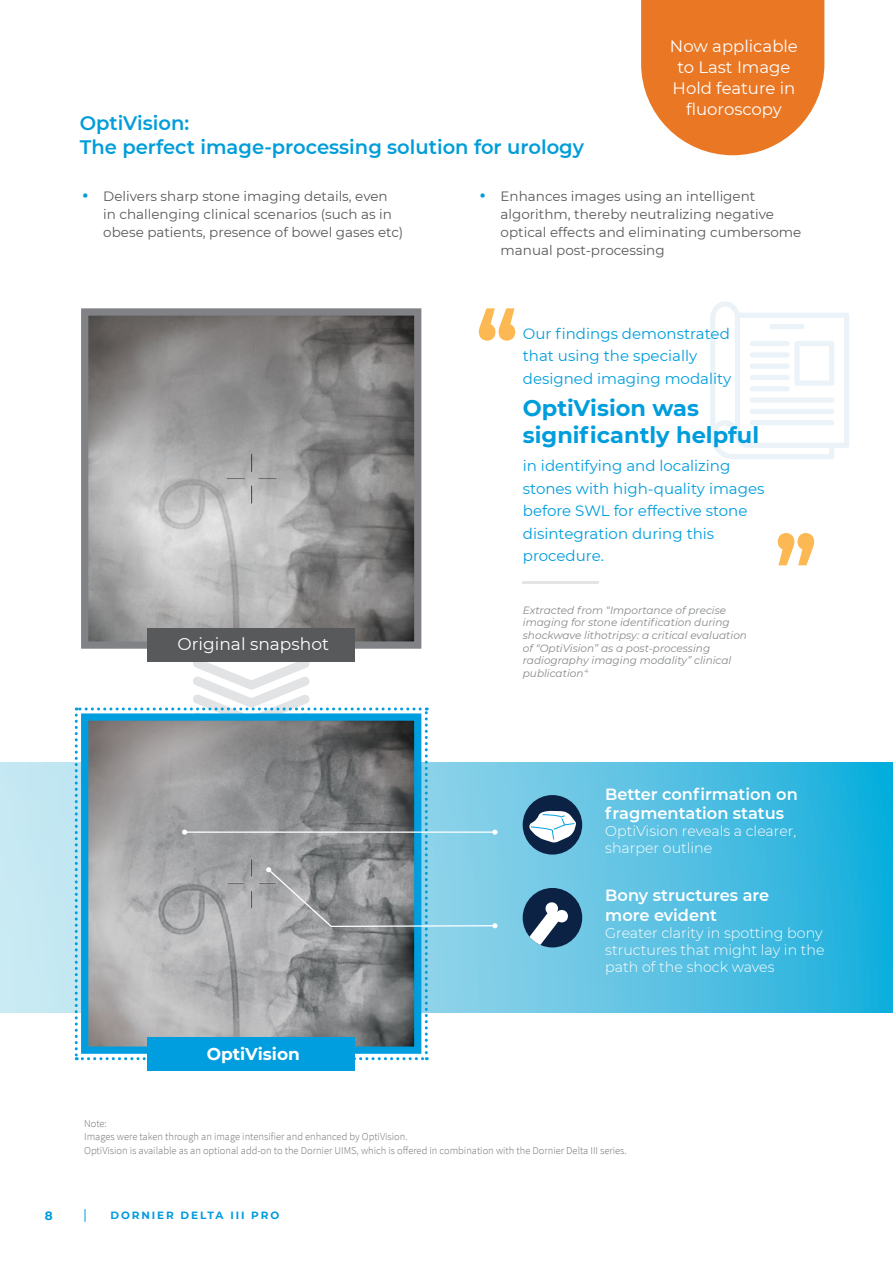
<style>
.page{position:relative;width:893px;height:1263px;background:#fff}
.page>*{position:absolute;margin:0;border:0;box-sizing:border-box;transform-origin:0 0}
.t1{font:700 22.5px/27px "Montserrat";color:#009ddd}
.t2{font:600 19.5px/24px "Montserrat";color:#009dd9}
.t3{font:16.95px "Montserrat";color:#fff}
.t4{font:700 16.95px "Montserrat";color:#fff}
.t5{font:16.5px/21px "Montserrat";color:#fff;text-align:center}
.t6{font:600 16.2px/19.5px "Montserrat";color:#fff}
.t7{font:15px/22.5px "Montserrat";color:#009ddd}
.t8{font:300 14.25px/17.1px "Montserrat";color:#fff}
.t9{font:13.5px/18px "Montserrat";color:#58595b}
.t10{font:700 12px "Montserrat";color:#009cdf}
.t11{font:italic 10.5px/12.6px "Montserrat";color:#86888a}
.t12{font:300 10.5px/13.5px "Source Sans Pro";color:#6f7073}
.t13{font:700 10.5px "Montserrat";letter-spacing:.18em;color:#009cdf}
.s1{font-weight:600;font-size:19.5px;color:#009dd9}
</style>
<div class="page">
<svg style="left:710px;top:301px;width:139px;height:158px"></svg>
<svg style="left:0;top:763px;width:893px;height:250px;background:#5fc4e4"></svg>
<img style="left:89px;top:316px;width:324px;height:325px">
<div style="left:81px;top:308px;width:340px;height:341px;border:7px solid #808285"></div>
<div style="left:147px;top:628px;width:208px;height:34px;background:#58595b"></div>
<div style="left:147px;top:1037px;width:208px;height:34px;background:#009edf"></div>
<svg style="left:75px;top:662px;width:422px;height:398px"></svg>
<svg style="left:479px;top:308px;width:36px;height:33px"></svg>
<svg style="left:778px;top:533px;width:36px;height:32px"></svg>
<hr style="left:523px;top:581px;width:76px;height:3px;background:#e4e5e6">
<div style="left:523px;top:795px;width:59px;height:59px;background:#0c2244;border-radius:50%"></div>
<svg style="left:529px;top:810px;width:47px;height:33px"></svg>
<div style="left:523px;top:888px;width:59px;height:59px;background:#0c2244;border-radius:50%"></div>
<svg style="left:529px;top:902px;width:40px;height:43px"></svg>
<svg style="left:641px;top:0;width:183px;height:155px;background:#eb873f"></svg>
<svg style="left:85px;top:1209px;width:1px;height:13px"></svg>
<p class="t5" style="left:670px;top:36px;width:129px">Now applicable to Last Image<br>Hold feature in fluoroscopy</p>
<h2 class="t2" style="left:80px;top:111px;width:506px">OptiVision:<br>The perfect image-processing solution for urology</h2>
<p class="t9" style="left:103px;top:186px;width:301px;text-indent:-21px"><span class="s1">•</span> Delivers sharp stone imaging details, even in challenging clinical scenarios (such as in obese patients, presence of bowel gases etc)</p>
<p class="t9" style="left:501px;top:186px;width:302px;text-indent:-21px"><span class="s1">•</span> Enhances images using an intelligent algorithm, thereby neutralizing negative optical effects and eliminating cumbersome manual post-processing</p>
<p class="t7" style="left:523px;top:322px;width:210px">Our findings demonstrated that using the specially designed imaging modality</p>
<h1 class="t1" style="left:523px;top:393px;width:238px">OptiVision was significantly helpful</h1>
<p class="t3" style="left:178px;top:633px;width:153px">Original snapshot</p>
<p class="t4" style="left:207px;top:1042px;width:95px">OptiVision</p>
<p class="t7" style="left:523px;top:454px;width:243px">in identifying and localizing stones with high-quality images before SWL for effective stone disintegration during this procedure.</p>
<p class="t11" style="left:523px;top:603px;width:226px">Extracted from “Importance of precise imaging for stone identification during shockwave lithotripsy: a critical evaluation of “OptiVision” as a post-processing radiography imaging modality” clinical publication<sup>4</sup></p>
<p class="t6" style="left:605px;top:783px;width:194px">Better confirmation on fragmentation status</p>
<p class="t8" style="left:605px;top:822px;width:192px">OptiVision reveals a clearer, sharper outline</p>
<p class="t6" style="left:605px;top:885px;width:166px">Bony structures are more evident</p>
<p class="t8" style="left:605px;top:923px;width:221px">Greater clarity in spotting bony structures that might lay in the path of the shock waves</p>
<p class="t12" style="left:84px;top:1116px;width:544px">Note:<br>Images were taken through an image intensifier and enhanced by OptiVision.<br>OptiVision is available as an optional add-on to the Dornier UIMS, which is offered in combination with the Dornier Delta III series.</p>
<p class="t10" style="left:45px;top:1207px;width:9px">8</p>
<p class="t13" style="left:111px;top:1207px;width:170px">DORNIER DELTA III PRO</p>
</div>
